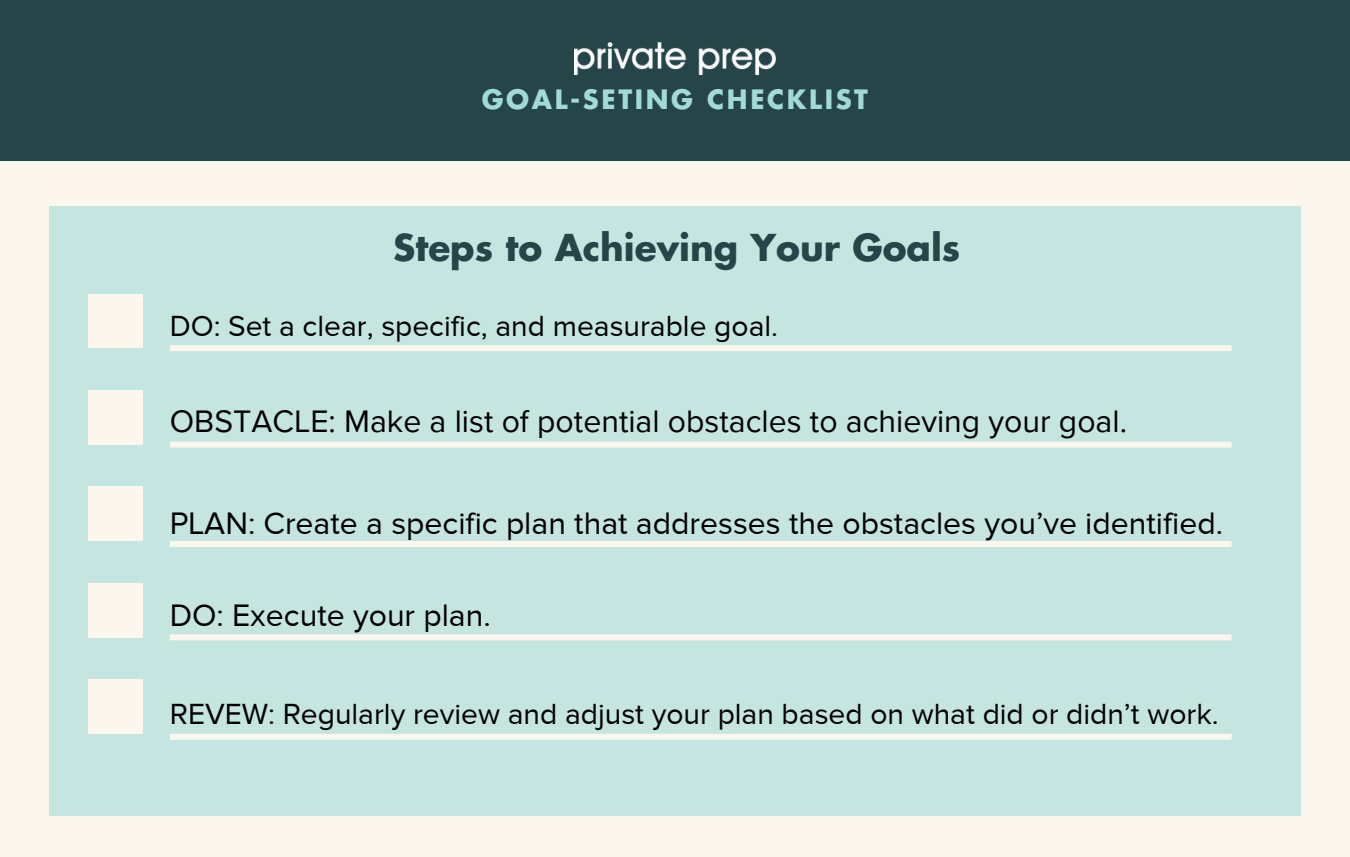
<style>
.page{position:relative;width:1350px;height:857px;background:#fff}
.page>*{position:absolute;margin:0;border:0;box-sizing:border-box;transform-origin:0 0}
.t1{font:700 36px "Futura Std";color:#264548}
.t2{font:32px "Proxima Nova";color:#000}
.t3{font:30px "Proxima Nova";color:#000}
.t4{font:700 26px "Futura Std";letter-spacing:.1em;color:#a1dad8}
</style>
<div class="page">
<div style="left:0;top:0;width:1350px;height:856px;background:#fcf7ee"></div>
<div style="left:0;top:0;width:1350px;height:160px;background:#264548"></div>
<img style="left:575px;top:43px;width:201px;height:31px">
<div style="left:49px;top:206px;width:1251px;height:609px;background:#c5e5e0"></div>
<div style="left:89px;top:294px;width:54px;height:54px;background:#fcf7ee"></div>
<div style="left:89px;top:390px;width:54px;height:54px;background:#fcf7ee"></div>
<div style="left:89px;top:486px;width:54px;height:54px;background:#fcf7ee"></div>
<div style="left:89px;top:583px;width:54px;height:54px;background:#fcf7ee"></div>
<div style="left:170px;top:345px;width:1062px;height:6px;background:#fcf7ee"></div>
<div style="left:89px;top:679px;width:54px;height:54px;background:#fcf7ee"></div>
<div style="left:170px;top:441px;width:1062px;height:6px;background:#fcf7ee"></div>
<div style="left:170px;top:541px;width:1062px;height:6px;background:#fcf7ee"></div>
<div style="left:170px;top:733px;width:1062px;height:6px;background:#fcf7ee"></div>
<div style="left:170px;top:634px;width:1062px;height:6px;background:#fcf7ee"></div>
<p class="t4" style="left:482px;top:88px;width:388px">GOAL-SETING CHECKLIST</p>
<p class="t1" style="left:393px;top:232px;width:569px">Steps to Achieving Your Goals</p>
<h1 class="t3" style="left:170px;top:309px;width:610px">DO: Set a clear, specific, and measurable goal.</h1>
<p class="t2" style="left:170px;top:402px;width:959px">OBSTACLE: Make a list of potential obstacles to achieving your goal.</p>
<p class="t2" style="left:170px;top:505px;width:1055px">PLAN: Create a specific plan that addresses the obstacles you’ve identified.</p>
<h2 class="t2" style="left:170px;top:597px;width:323px">DO: Execute your plan.</h2>
<h2 class="t3" style="left:170px;top:697px;width:1050px">REVEW: Regularly review and adjust your plan based on what did or didn’t work.</h2>
</div>
